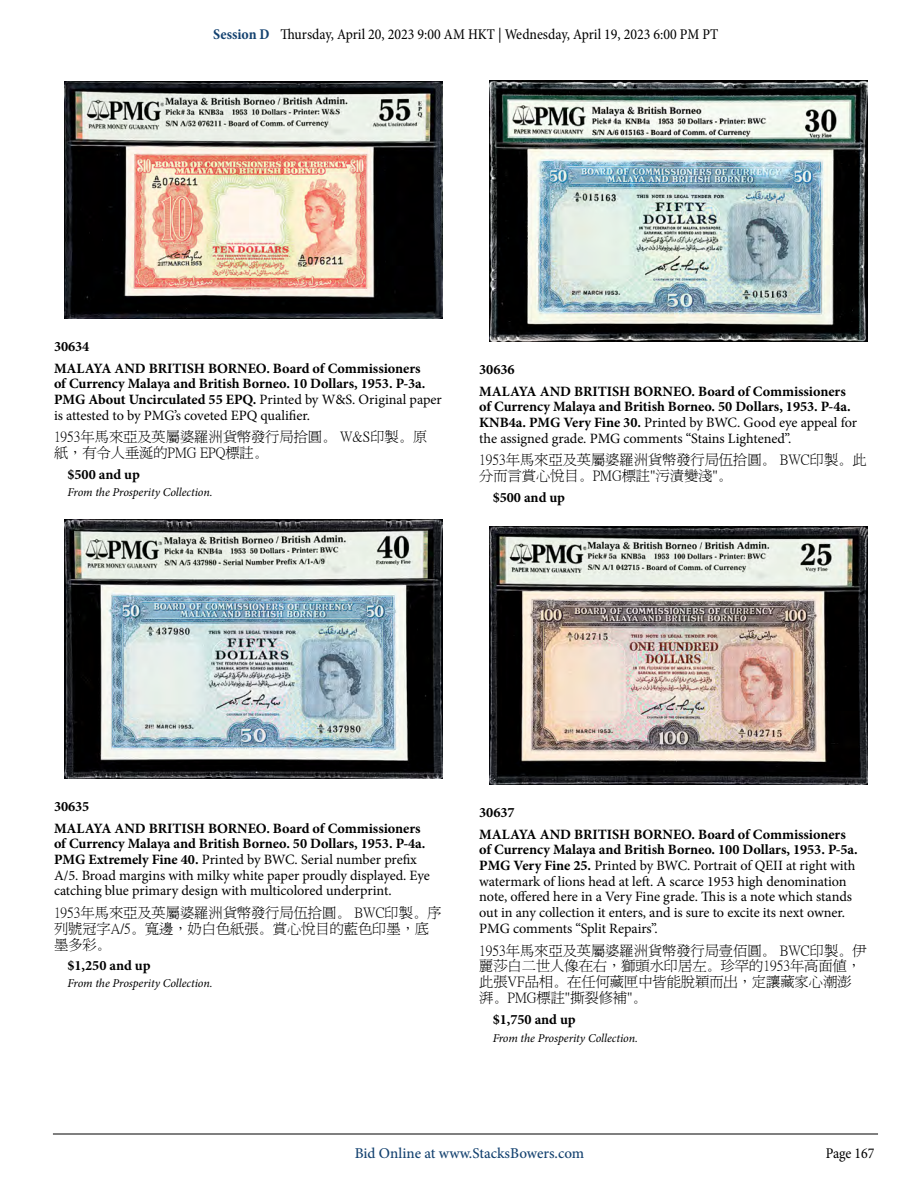
<style>
.page{position:relative;width:918px;height:1188px;background:#fff}
.page>*{position:absolute;margin:0;border:0;box-sizing:border-box;transform-origin:0 0}
.t1{font:condensed 15px "Minion Pro";color:#000}
.t2{font:500 15px "Minion Pro";color:#144270}
.Body_Regular{font:14.25px/15.6px "Minion Pro";letter-spacing:-.005em;color:#000}
.Body_Regular-2{font:700 14.25px/15.5px "Minion Pro";letter-spacing:-.005em;color:#000}
.Body_Regular_Transla{font:14.25px/15.8px "P Ming Li U";letter-spacing:-.005em;color:#000}
.Est_Range_Regular{font:700 14.25px "Minion Pro";letter-spacing:-.005em;color:#000}
.Country{font:700 14.25px "Minion Pro";letter-spacing:-.005em;color:#000}
.Pedigree{font:italic 12px "Minion Pro";letter-spacing:-.005em;color:#000}
.s1{font-weight:700;color:#144270}
.s2{font-weight:400}
.s3{font-weight:700}
</style>
<div class="page">
<hr style="left:53px;top:1134px;width:825px;height:1px;background:#000">
<img style="left:64px;top:81px;width:378px;height:237px">
<img style="left:64px;top:520px;width:378px;height:258px">
<img style="left:489px;top:81px;width:378px;height:260px">
<img style="left:489px;top:526px;width:378px;height:258px">
<p class="t1" style="left:213px;top:24px;width:507px"><span class="s1">Session D</span> Thursday, April 20, 2023 9:00 AM HKT | Wednesday, April 19, 2023 6:00 PM PT</p>
<p class="Country" style="left:54px;top:337px;width:37px">30634</p>
<p class="Body_Regular-2" style="left:54px;top:361px;width:389px">MALAYA AND BRITISH BORNEO. Board of Commissioners<br>of Currency Malaya and British Borneo. 10 Dollars, 1953. P-3a.<br>PMG About Uncirculated 55 EPQ. <span class="s2">Printed by W&amp;S. Original paper is attested to by PMG’s coveted EPQ qualifier.</span></p>
<p class="Body_Regular_Transla" style="left:54px;top:429px;width:375px">1953年馬來亞及英屬婆羅洲貨幣發行局拾圓。 W&amp;S印製。原紙，有令人垂涎的PMG EPQ標註。</p>
<p class="Est_Range_Regular" style="left:67px;top:464px;width:74px">$500 and up</p>
<p class="Pedigree" style="left:68px;top:483px;width:147px">From the Prosperity Collection.</p>
<p class="Country" style="left:479px;top:360px;width:37px">30636</p>
<p class="Body_Regular-2" style="left:479px;top:384px;width:379px">MALAYA AND BRITISH BORNEO. Board of Commissioners of Currency Malaya and British Borneo. 50 Dollars, 1953. P-4a.<br>KNB4a. PMG Very Fine 30. <span class="s2">Printed by BWC. Good eye appeal for the assigned grade. PMG comments “Stains Lightened”.</span></p>
<p class="Body_Regular_Transla" style="left:479px;top:452px;width:389px">1953年馬來亞及英屬婆羅洲貨幣發行局伍拾圓。 BWC印製。此分而言賞心悅目。PMG標註"污漬變淺"。</p>
<p class="Est_Range_Regular" style="left:493px;top:487px;width:74px">$500 and up</p>
<p class="Country" style="left:54px;top:797px;width:37px">30635</p>
<p class="Body_Regular" style="left:54px;top:821px;width:377px"><span class="s3">MALAYA AND BRITISH BORNEO. Board of Commissioners of Currency Malaya and British Borneo. 50 Dollars, 1953. P-4a.<br>PMG Extremely Fine 40.</span> Printed by BWC. Serial number prefix A/5. Broad margins with milky white paper proudly displayed. Eye catching blue primary design with multicolored underprint.</p>
<p class="Body_Regular_Transla" style="left:54px;top:905px;width:389px">1953年馬來亞及英屬婆羅洲貨幣發行局伍拾圓。 BWC印製。序列號冠字A/5。寬邊，奶白色紙張。賞心悅目的藍色印墨，底墨多彩。</p>
<p class="Est_Range_Regular" style="left:67px;top:956px;width:84px">$1,250 and up</p>
<p class="Pedigree" style="left:68px;top:975px;width:147px">From the Prosperity Collection.</p>
<p class="Country" style="left:479px;top:803px;width:37px">30637</p>
<p class="Body_Regular" style="left:479px;top:827px;width:380px"><span class="s3">MALAYA AND BRITISH BORNEO. Board of Commissioners of Currency Malaya and British Borneo. 100 Dollars, 1953. P-5a.<br>PMG Very Fine 25.</span> Printed by BWC. Portrait of QEII at right with watermark of lions head at left. A scarce 1953 high denomination note, offered here in a Very Fine grade. This is a note which stands out in any collection it enters, and is sure to excite its next owner.<br>PMG comments “Split Repairs”.</p>
<p class="Body_Regular_Transla" style="left:479px;top:942px;width:389px">1953年馬來亞及英屬婆羅洲貨幣發行局壹佰圓。 BWC印製。伊麗莎白二世人像在右，獅頭水印居左。珍罕的1953年高面值，此張VF品相。在任何藏匣中皆能脫穎而出，定讓藏家心潮澎湃。PMG標註"撕裂修補"。</p>
<p class="Est_Range_Regular" style="left:493px;top:1009px;width:84px">$1,750 and up</p>
<p class="Pedigree" style="left:493px;top:1030px;width:147px">From the Prosperity Collection.</p>
<p class="t2" style="left:355px;top:1143px;width:231px">Bid Online at www.StacksBowers.com</p>
<p class="t1" style="left:826px;top:1143px;width:50px">Page 167</p>
</div>
